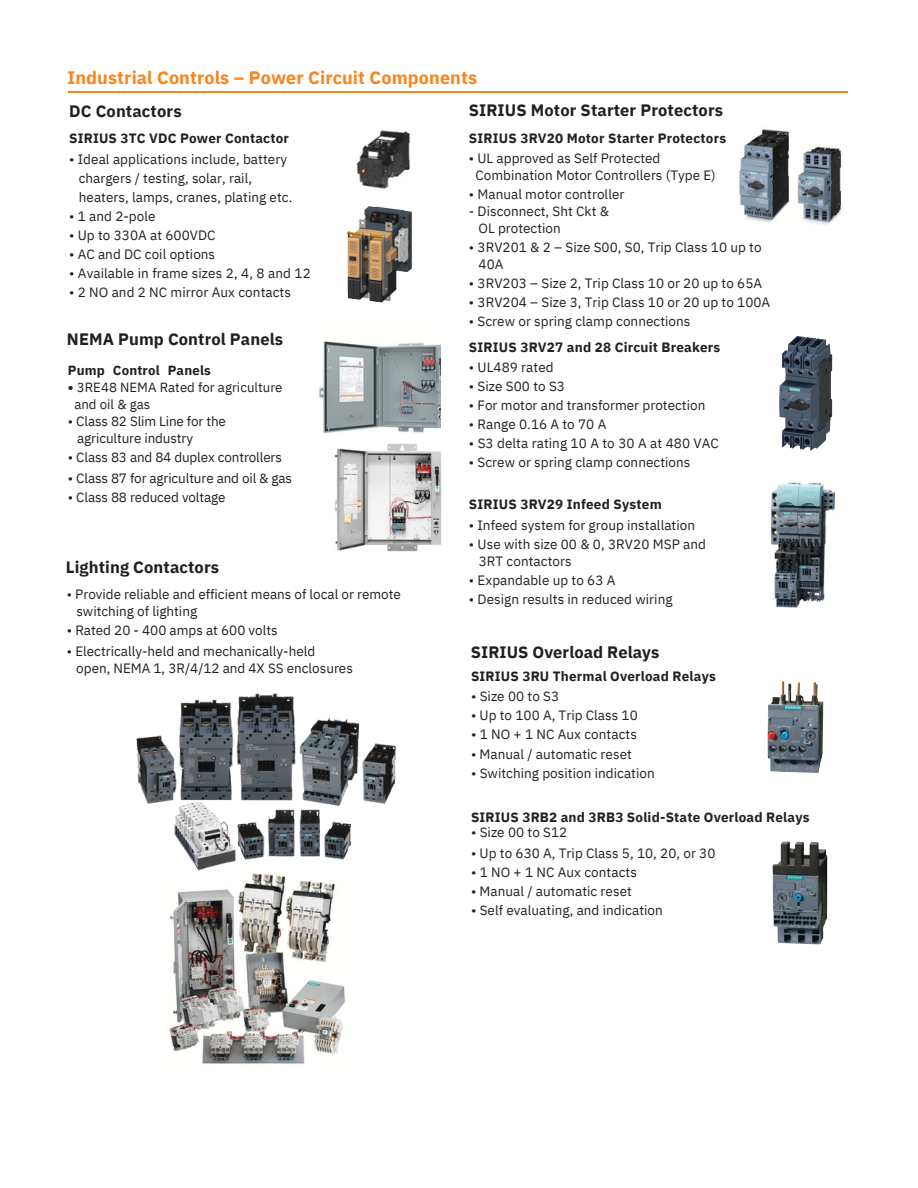
<style>
.page{position:relative;width:918px;height:1188px;background:#fff}
.page>*{position:absolute;margin:0;border:0;box-sizing:border-box;transform-origin:0 0}
.t1{font:700 18px "IBM Plex Sans";letter-spacing:.005em;color:#f6861f}
.t2{font:700 16.5px "IBM Plex Sans";letter-spacing:.01em;color:#231f20}
.t3{font:13.5px "IBM Plex Sans";letter-spacing:.005em;color:#231f20}
.t4{font:700 13.5px "IBM Plex Sans";letter-spacing:.015em;color:#231f20}
.t5{font:13.2px "IBM Plex Sans";letter-spacing:.005em;color:#231f20}
.t6{font:700 13.2px "IBM Plex Sans";letter-spacing:.015em;color:#231f20}
.s1{font-weight:700}
</style>
<div class="page">
<img style="left:356px;top:130px;width:54px;height:59px">
<img style="left:347px;top:206px;width:41px;height:93px">
<img style="left:334px;top:443px;width:108px;height:109px">
<img style="left:169px;top:894px;width:177px;height:170px">
<img style="left:319px;top:341px;width:122px;height:92px">
<img style="left:136px;top:693px;width:260px;height:201px">
<hr style="left:69px;top:91px;width:779px;height:2px;background:#f6861f">
<img style="left:770px;top:482px;width:66px;height:126px">
<img style="left:779px;top:336px;width:53px;height:115px">
<img style="left:767px;top:681px;width:56px;height:92px">
<img style="left:773px;top:842px;width:54px;height:102px">
<img style="left:797px;top:146px;width:45px;height:79px">
<img style="left:739px;top:129px;width:51px;height:94px">
<p class="t1" style="left:68px;top:65px;width:411px">Industrial Controls – Power Circuit Components</p>
<p class="t2" style="left:69px;top:100px;width:114px">DC Contactors</p>
<p class="t4" style="left:69px;top:130px;width:221px">SIRIUS 3TC VDC Power Contactor</p>
<p class="t3" style="left:69px;top:150px;width:220px">• Ideal applications include, battery</p>
<p class="t3" style="left:79px;top:169px;width:175px">chargers / testing, solar, rail,</p>
<p class="t3" style="left:79px;top:188px;width:215px">heaters, lamps, cranes, plating etc.</p>
<p class="t3" style="left:69px;top:207px;width:88px">• 1 and 2-pole</p>
<p class="t3" style="left:69px;top:226px;width:148px">• Up to 330A at 600VDC</p>
<h2 class="t3" style="left:69px;top:245px;width:148px">• AC and DC coil options</h2>
<p class="t3" style="left:69px;top:265px;width:243px">• Available in frame sizes 2, 4, 8 and 12</p>
<p class="t3" style="left:69px;top:284px;width:223px">• 2 NO and 2 NC mirror Aux contacts</p>
<h2 class="t2" style="left:67px;top:328px;width:218px">NEMA Pump Control Panels</h2>
<p class="t6" style="left:68px;top:361px;width:144px">Pump Control Panels</p>
<p class="t5" style="left:68px;top:378px;width:216px"><span class="s1">•</span> 3RE48 NEMA Rated for agriculture</p>
<h2 class="t5" style="left:74px;top:395px;width:78px">and oil &amp; gas</h2>
<p class="t3" style="left:68px;top:413px;width:160px">• Class 82 Slim Line for the</p>
<p class="t3" style="left:77px;top:429px;width:117px">agriculture industry</p>
<p class="t3" style="left:68px;top:449px;width:216px">• Class 83 and 84 duplex controllers</p>
<p class="t3" style="left:68px;top:469px;width:226px">• Class 87 for agriculture and oil &amp; gas</p>
<p class="t3" style="left:68px;top:488px;width:159px">• Class 88 reduced voltage</p>
<h1 class="t2" style="left:66px;top:556px;width:155px">Lighting Contactors</h1>
<p class="t3" style="left:67px;top:586px;width:336px">• Provide reliable and efficient means of local or remote</p>
<p class="t3" style="left:76px;top:602px;width:122px">switching of lighting</p>
<p class="t3" style="left:67px;top:622px;width:212px">• Rated 20 - 400 amps at 600 volts</p>
<p class="t3" style="left:67px;top:642px;width:250px">• Electrically-held and mechanically-held</p>
<p class="t3" style="left:76px;top:659px;width:278px">open, NEMA 1, 3R/4/12 and 4X SS enclosures</p>
<p class="t2" style="left:469px;top:99px;width:256px">SIRIUS Motor Starter Protectors</p>
<p class="t4" style="left:469px;top:129px;width:259px">SIRIUS 3RV20 Motor Starter Protectors</p>
<h2 class="t3" style="left:469px;top:149px;width:193px">• UL approved as Self Protected</h2>
<p class="t3" style="left:475px;top:166px;width:242px">Combination Motor Controllers (Type E)</p>
<p class="t3" style="left:469px;top:185px;width:157px">• Manual motor controller</p>
<p class="t3" style="left:469px;top:202px;width:142px">- Disconnect, Sht Ckt &amp;</p>
<p class="t3" style="left:479px;top:219px;width:84px">OL protection</p>
<p class="t3" style="left:469px;top:238px;width:294px">• 3RV201 &amp; 2 – Size S00, S0, Trip Class 10 up to</p>
<p class="t3" style="left:479px;top:255px;width:26px">40A</p>
<p class="t3" style="left:469px;top:274px;width:295px">• 3RV203 – Size 2, Trip Class 10 or 20 up to 65A</p>
<p class="t3" style="left:469px;top:293px;width:303px">• 3RV204 – Size 3, Trip Class 10 or 20 up to 100A</p>
<p class="t3" style="left:469px;top:313px;width:223px">• Screw or spring clamp connections</p>
<p class="t4" style="left:469px;top:338px;width:253px">SIRIUS 3RV27 and 28 Circuit Breakers</p>
<p class="t3" style="left:469px;top:358px;width:86px">• UL489 rated</p>
<p class="t3" style="left:469px;top:377px;width:98px">• Size S00 to S3</p>
<p class="t3" style="left:469px;top:396px;width:238px">• For motor and transformer protection</p>
<p class="t3" style="left:469px;top:415px;width:139px">• Range 0.16 A to 70 A</p>
<h1 class="t3" style="left:469px;top:434px;width:252px">• S3 delta rating 10 A to 30 A at 480 VAC</h1>
<h1 class="t3" style="left:469px;top:454px;width:223px">• Screw or spring clamp connections</h1>
<p class="t4" style="left:469px;top:495px;width:194px">SIRIUS 3RV29 Infeed System</p>
<p class="t3" style="left:469px;top:516px;width:228px">• Infeed system for group installation</p>
<p class="t3" style="left:469px;top:535px;width:239px">• Use with size 00 &amp; 0, 3RV20 MSP and</p>
<p class="t3" style="left:479px;top:552px;width:95px">3RT contactors</p>
<p class="t3" style="left:469px;top:571px;width:148px">• Expandable up to 63 A</p>
<p class="t3" style="left:469px;top:590px;width:205px">• Design results in reduced wiring</p>
<p class="t2" style="left:471px;top:641px;width:190px">SIRIUS Overload Relays</p>
<p class="t4" style="left:471px;top:667px;width:246px">SIRIUS 3RU Thermal Overload Relays</p>
<h2 class="t3" style="left:471px;top:687px;width:90px">• Size 00 to S3</h2>
<p class="t3" style="left:471px;top:706px;width:168px">• Up to 100 A, Trip Class 10</p>
<p class="t3" style="left:471px;top:726px;width:167px">• 1 NO + 1 NC Aux contacts</p>
<p class="t3" style="left:471px;top:745px;width:162px">• Manual / automatic reset</p>
<p class="t3" style="left:471px;top:764px;width:185px">• Switching position indication</p>
<h1 class="t4" style="left:471px;top:808px;width:340px">SIRIUS 3RB2 and 3RB3 Solid-State Overload Relays</h1>
<p class="t3" style="left:471px;top:823px;width:98px">• Size 00 to S12</p>
<p class="t3" style="left:471px;top:844px;width:246px">• Up to 630 A, Trip Class 5, 10, 20, or 30</p>
<h2 class="t3" style="left:471px;top:863px;width:167px">• 1 NO + 1 NC Aux contacts</h2>
<p class="t3" style="left:471px;top:882px;width:162px">• Manual / automatic reset</p>
<p class="t3" style="left:471px;top:901px;width:193px">• Self evaluating, and indication</p>
</div>
